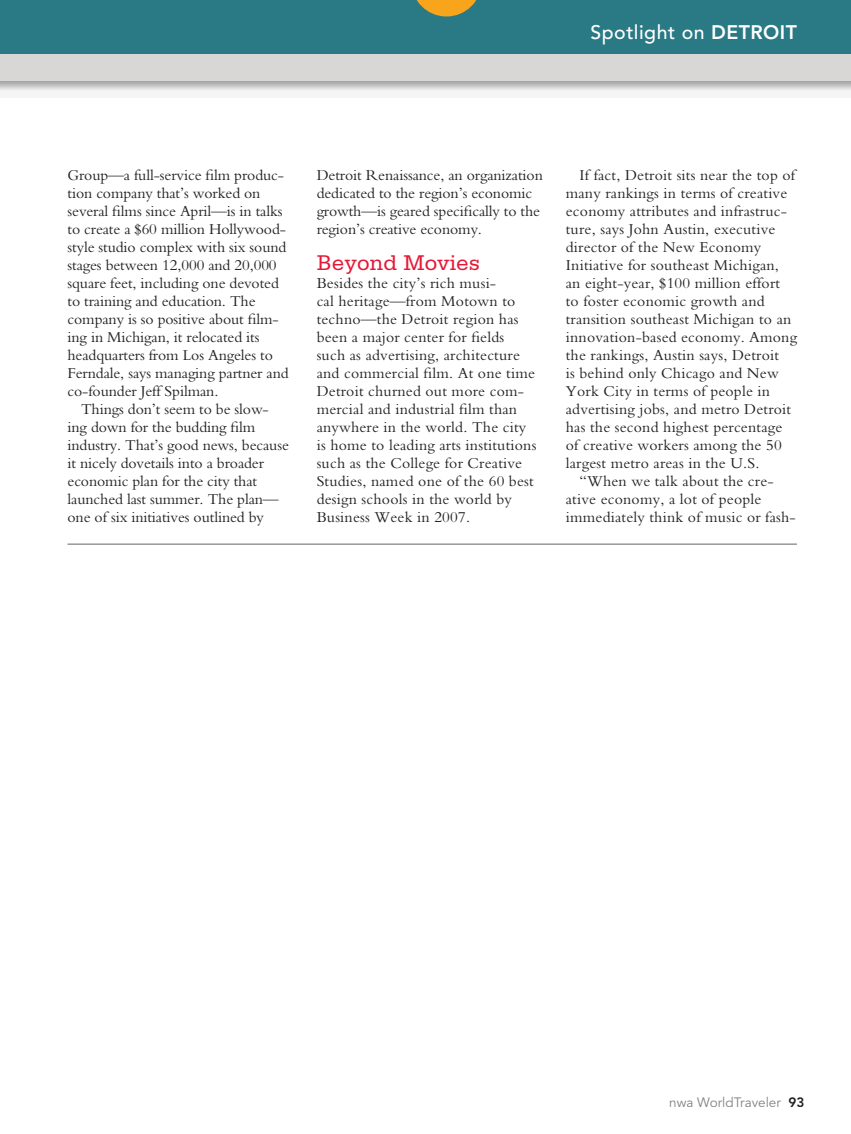
<style>
.page{position:relative;width:851px;height:1134px;background:#fff}
.page>*{position:absolute;margin:0;border:0;box-sizing:border-box;transform-origin:0 0}
.t1{font:22.5px "Serifa";letter-spacing:.005em;color:#e51836}
.t2{font:500 19.5px "Avenir";letter-spacing:.025em;color:#fff}
.t3{font:15.75px/18px "Bembo";letter-spacing:.015em;color:#231f20}
.t4{font:15.75px/18px "Bembo";letter-spacing:-.005em;color:#231f20}
.t5{font:13.5px "Avenir";color:#808285}
.s1{font-weight:800}
.s2{font-weight:800;color:#231f20}
</style>
<div class="page">
<div style="left:0;top:9px;width:850px;height:94px;background:#231f20;opacity:.45"></div>
<div style="left:0;top:13px;width:850px;height:68px;background:#d9d7d6"></div>
<div style="left:0;top:0;width:850px;height:54px;background:#297a85"></div>
<svg style="left:417px;top:0;width:60px;height:16px"></svg>
<hr style="left:68px;top:544px;width:728px;height:1px;background:#636366">
<p class="t2" style="left:590px;top:21px;width:208px">Spotlight on <span class="s1">DETROIT</span></p>
<p class="t4" style="left:68px;top:166px;width:223px">Group—a full-service film produc&shy;tion company that’s worked on several films since April—is in talks to create a $60 million Hollywood&shy;style studio complex with six sound stages between 12,000 and 20,000 square feet, including one devoted to training and education. The company is so positive about film&shy;ing in Michigan, it relocated its headquarters from Los Angeles to Ferndale, says managing partner and co-founder Jeff Spilman.</p>
<p class="t4" style="left:68px;top:400px;width:223px;text-indent:14px">Things don’t seem to be slow&shy;ing down for the budding film industry. That’s good news, because it nicely dovetails into a broader economic plan for the city that launched last summer. The plan— one of six initiatives outlined by</p>
<p class="t4" style="left:316px;top:166px;width:228px">Detroit Renaissance, an organization dedicated to the region’s economic growth—is geared specifically to the region’s creative economy.</p>
<h1 class="t1" style="left:316px;top:250px;width:165px">Beyond Movies</h1>
<p class="t3" style="left:316px;top:274px;width:221px">Besides the city’s rich musi-<br>cal heritage—from Motown to techno—the Detroit region has been a major center for fields such as advertising, architecture and commercial film. At one time<br>Detroit churned out more com&shy;mercial and industrial film than anywhere in the world. The city is home to leading arts institutions such as the College for Creative<br>Studies, named one of the 60 best design schools in the world by<br>Business Week in 2007.</p>
<p class="t3" style="left:566px;top:166px;width:233px;text-indent:14px">If fact, Detroit sits near the top of many rankings in terms of creative economy attributes and infrastruc&shy;ture, says John Austin, executive director of the New Economy Initiative for southeast Michigan, an eight-year, $100 million effort<br>to foster economic growth and transition southeast Michigan to an innovation-based economy. Among the rankings, Austin says, Detroit<br>is behind only Chicago and New York City in terms of people in advertising jobs, and metro Detroit has the second highest percentage of creative workers among the 50 largest metro areas in the U.S.</p>
<p class="t3" style="left:566px;top:472px;width:231px;text-indent:14px">“When we talk about the cre&shy;ative economy, a lot of people immediately think of music or fash-</p>
<p class="t5" style="left:669px;top:1094px;width:137px">nwa WorldTraveler <span class="s2">93</span></p>
</div>
